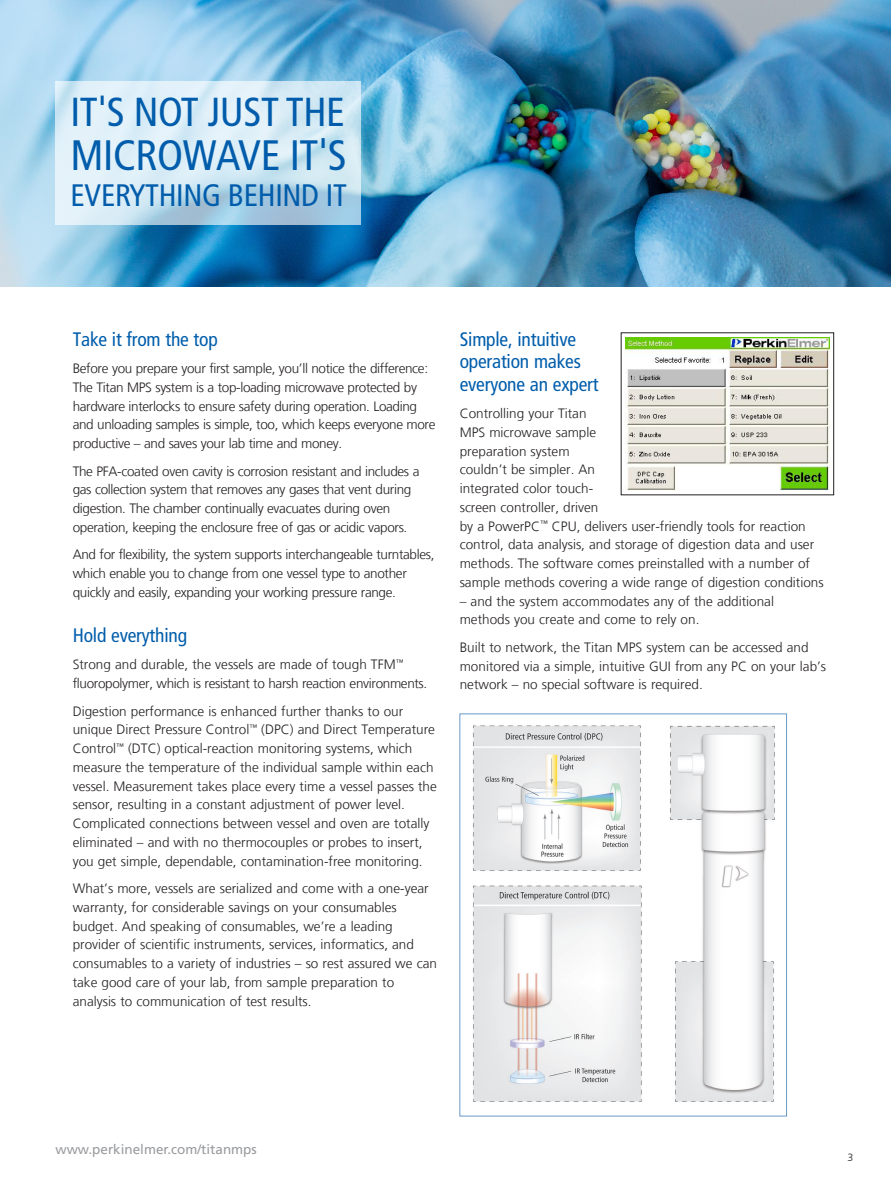
<style>
.page{position:relative;width:891px;height:1188px;background:#fff}
.page>*{position:absolute;margin:0;border:0;box-sizing:border-box;transform-origin:0 0}
.t1{font:condensed 42.6px "Frutiger LT Com";letter-spacing:-.01em;color:#015dab}
.t2{font:condensed 40.5px "Frutiger LT Com";letter-spacing:-.01em;color:#015dab}
.t3{font:condensed 31.05px "Frutiger LT Com";letter-spacing:-.01em;color:#015dab}
.Body_Copy{font:condensed 19.5px/22.5px "Frutiger LT Com";letter-spacing:-.01em;color:#015dab}
.Body_Copy-2{font:300 13.5px/18.8px "Frutiger LT Com";color:#231f20}
.Body_Copy-3{font:300 13.5px/18.8px "Frutiger LT Com";letter-spacing:-.025em;color:#231f20}
.t4{font:13.5px "Frutiger LT Com";color:#999b9e}
.t5{font:300 10.5px "Frutiger LT Com";color:#231f20}
</style>
<div class="page">
<img style="left:0;top:0;width:891px;height:286px">
<svg style="left:56px;top:81px;width:305px;height:144px;background:#d0e6f2"></svg>
<img style="left:473px;top:725px;width:302px;height:377px">
<img style="left:626px;top:337px;width:203px;height:153px">
<p class="t2" style="left:71px;top:89px;width:276px">IT'S NOT JUST THE</p>
<p class="t1" style="left:71px;top:130px;width:278px">MICROWAVE IT'S</p>
<p class="t3" style="left:71px;top:177px;width:278px">EVERYTHING BEHIND IT</p>
<p class="Body_Copy" style="left:73px;top:328px;width:147px">Take it from the top</p>
<p class="Body_Copy-3" style="left:73px;top:359px;width:364px">Before you prepare your first sample, you’ll notice the difference:<br>The Titan MPS system is a top-loading microwave protected by hardware interlocks to ensure safety during operation. Loading and unloading samples is simple, too, which keeps everyone more productive – and saves your lab time and money.</p>
<p class="Body_Copy-3" style="left:73px;top:462px;width:348px">The PFA-coated oven cavity is corrosion resistant and includes a gas collection system that removes any gases that vent during digestion. The chamber continually evacuates during oven operation, keeping the enclosure free of gas or acidic vapors.</p>
<p class="Body_Copy-3" style="left:73px;top:546px;width:363px">And for flexibility, the system supports interchangeable turntables, which enable you to change from one vessel type to another quickly and easily, expanding your working pressure range.</p>
<p class="Body_Copy" style="left:73px;top:624px;width:116px">Hold everything</p>
<p class="Body_Copy-3" style="left:73px;top:655px;width:356px">Strong and durable, the vessels are made of tough TFM<sup>™ </sup>fluoropolymer, which is resistant to harsh reaction environments.</p>
<p class="Body_Copy-2" style="left:73px;top:702px;width:366px">Digestion performance is enhanced further thanks to our unique Direct Pressure Control<sup>™</sup> (DPC) and Direct Temperature Control<sup>™</sup> (DTC) optical-reaction monitoring systems, which measure the temperature of the individual sample within each vessel. Measurement takes place every time a vessel passes the sensor, resulting in a constant adjustment of power level.<br>Complicated connections between vessel and oven are totally eliminated – and with no thermocouples or probes to insert, you get simple, dependable, contamination-free monitoring.</p>
<p class="Body_Copy-2" style="left:73px;top:879px;width:366px">What’s more, vessels are serialized and come with a one-year warranty, for considerable savings on your consumables budget. And speaking of consumables, we’re a leading provider of scientific instruments, services, informatics, and consumables to a variety of industries – so rest assured we can take good care of your lab, from sample preparation to analysis to communication of test results.</p>
<p class="Body_Copy" style="left:460px;top:328px;width:140px">Simple, intuitive operation makes everyone an expert</p>
<p class="Body_Copy-2" style="left:460px;top:404px;width:365px">Controlling your Titan<br>MPS microwave sample<br>preparation system<br>couldn’t be simpler. An<br>integrated color touch-<br>screen controller, driven<br>by a PowerPC<sup>™</sup> CPU, delivers user-friendly tools for reaction control, data analysis, and storage of digestion data and user methods. The software comes preinstalled with a number of sample methods covering a wide range of digestion conditions</p>
<p class="Body_Copy-2" style="left:460px;top:592px;width:316px">– and the system accommodates any of the additional methods you create and come to rely on.</p>
<p class="Body_Copy-2" style="left:460px;top:638px;width:368px">Built to network, the Titan MPS system can be accessed and monitored via a simple, intuitive GUI from any PC on your lab’s network – no special software is required.</p>
<p class="t4" style="left:56px;top:1142px;width:203px">www.perkinelmer.com/titanmps</p>
<p class="t5" style="left:848px;top:1151px;width:7px">3</p>
</div>
